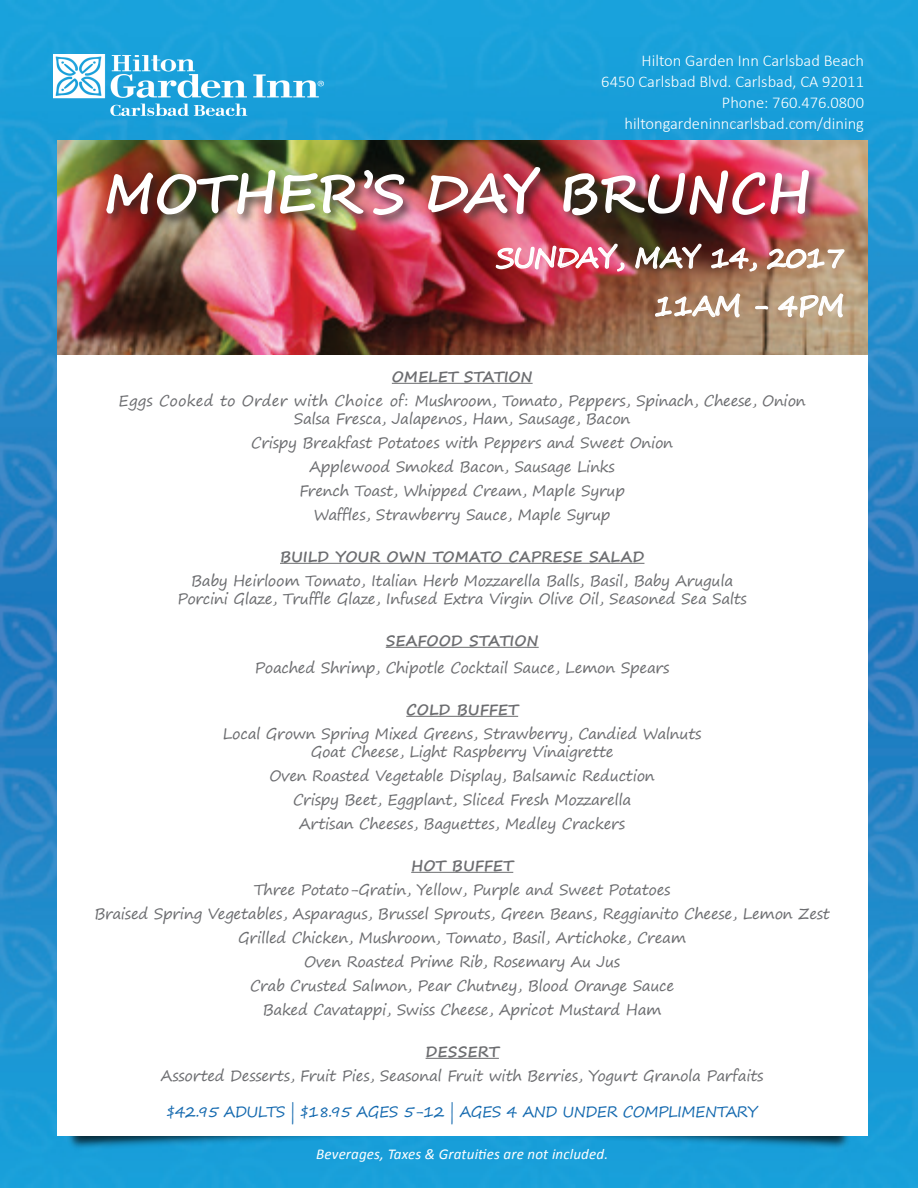
<style>
.page{position:relative;width:918px;height:1188px;background:#fff}
.page>*{position:absolute;margin:0;border:0;box-sizing:border-box;transform-origin:0 0}
.t1{font:700 54px "Segoe Script";letter-spacing:-.025em;color:#fff}
.t2{font:27px "Segoe Script";letter-spacing:-.02em;color:#fff}
.t3{font:300 16.5px "Calibri";color:#fff}
.t4{font:15px "Segoe Print";letter-spacing:-.02em;color:#6c6d70}
.t5{font:700 15px "Segoe Print";letter-spacing:.01em;color:#6c6d70}
.t6{font:15px "Segoe Print";letter-spacing:-.03em;color:#1469af}
.t7{font:italic 15px "Calibri";letter-spacing:.01em;color:#fff}
</style>
<div class="page">
<img style="left:0;top:0;width:918px;height:1188px">
<img style="left:54px;top:54px;width:270px;height:62px">
<img style="left:57px;top:1136px;width:388px;height:17px">
<img style="left:471px;top:1136px;width:388px;height:17px">
<div style="left:57px;top:164px;width:810px;height:972px;background:#fff"></div>
<hr style="left:392px;top:383px;width:141px;height:1px;background:#6c6d70">
<hr style="left:280px;top:563px;width:364px;height:1px;background:#6c6d70">
<hr style="left:386px;top:647px;width:153px;height:1px;background:#6c6d70">
<hr style="left:406px;top:716px;width:112px;height:1px;background:#6c6d70">
<hr style="left:411px;top:872px;width:102px;height:1px;background:#6c6d70">
<hr style="left:426px;top:1058px;width:73px;height:1px;background:#6c6d70">
<img style="left:57px;top:140px;width:810px;height:214px">
<div style="left:104px;top:165px;width:717px;height:63px;background:#231f20;opacity:.75"></div>
<img style="left:495px;top:229px;width:131px;height:56px">
<svg style="left:634px;top:243px;width:69px;height:32px;background:#806454"></svg>
<svg style="left:710px;top:240px;width:48px;height:33px;background:#9a5e58"></svg>
<svg style="left:766px;top:248px;width:80px;height:22px;background:#c5a590"></svg>
<svg style="left:654px;top:290px;width:87px;height:31px;background:#b6967e"></svg>
<svg style="left:754px;top:305px;width:15px;height:6px"></svg>
<svg style="left:777px;top:288px;width:68px;height:33px;background:#c9b59c"></svg>
<p class="t3" style="left:642px;top:51px;width:224px">Hilton Garden Inn Carlsbad Beach</p>
<p class="t3" style="left:601px;top:72px;width:264px">6450 Carlsbad Blvd. Carlsbad, CA 92011</p>
<p class="t3" style="left:722px;top:93px;width:144px">Phone: 760.476.0800</p>
<p class="t3" style="left:624px;top:114px;width:241px">hiltongardeninncarlsbad.com/dining</p>
<p class="t1" style="left:104px;top:150px;width:708px">MOTHER’S DAY BRUNCH</p>
<p class="t2" style="left:496px;top:236px;width:350px">SUNDAY, MAY 14, 2017</p>
<p class="t2" style="left:654px;top:284px;width:192px">11AM - 4PM</p>
<p class="t5" style="left:392px;top:363px;width:142px">OMELET STATION</p>
<p class="t4" style="left:119px;top:387px;width:689px">Eggs Cooked to Order with Choice of: Mushroom, Tomato, Peppers, Spinach, Cheese, Onion</p>
<p class="t4" style="left:294px;top:405px;width:338px">Salsa Fresca, Jalapenos, Ham, Sausage, Bacon</p>
<p class="t4" style="left:251px;top:429px;width:424px">Crispy Breakfast Potatoes with Peppers and Sweet Onion</p>
<p class="t4" style="left:310px;top:453px;width:307px">Applewood Smoked Bacon, Sausage Links</p>
<p class="t4" style="left:299px;top:477px;width:327px">French Toast, Whipped Cream, Maple Syrup</p>
<p class="t4" style="left:314px;top:501px;width:298px">Waffles, Strawberry Sauce, Maple Syrup</p>
<p class="t5" style="left:280px;top:543px;width:366px">BUILD YOUR OWN TOMATO CAPRESE SALAD</p>
<p class="t4" style="left:191px;top:567px;width:544px">Baby Heirloom Tomato, Italian Herb Mozzarella Balls, Basil, Baby Arugula</p>
<p class="t4" style="left:177px;top:585px;width:571px">Porcini Glaze, Truffle Glaze, Infused Extra Virgin Olive Oil, Seasoned Sea Salts</p>
<p class="t5" style="left:386px;top:627px;width:154px">SEAFOOD STATION</p>
<p class="t4" style="left:255px;top:654px;width:416px">Poached Shrimp, Chipotle Cocktail Sauce, Lemon Spears</p>
<p class="t5" style="left:406px;top:696px;width:113px">COLD BUFFET</p>
<p class="t4" style="left:223px;top:720px;width:480px">Local Grown Spring Mixed Greens, Strawberry, Candied Walnuts</p>
<p class="t4" style="left:311px;top:738px;width:305px">Goat Cheese, Light Raspberry Vinaigrette</p>
<p class="t4" style="left:270px;top:762px;width:387px">Oven Roasted Vegetable Display, Balsamic Reduction</p>
<p class="t4" style="left:293px;top:786px;width:340px">Crispy Beet, Eggplant, Sliced Fresh Mozzarella</p>
<p class="t4" style="left:299px;top:810px;width:328px">Artisan Cheeses, Baguettes, Medley Crackers</p>
<p class="t5" style="left:411px;top:852px;width:104px">HOT BUFFET</p>
<p class="t4" style="left:254px;top:876px;width:418px">Three Potato-Gratin, Yellow, Purple and Sweet Potatoes</p>
<p class="t4" style="left:94px;top:900px;width:737px">Braised Spring Vegetables, Asparagus, Brussel Sprouts, Green Beans, Reggianito Cheese, Lemon Zest</p>
<p class="t4" style="left:238px;top:924px;width:449px">Grilled Chicken, Mushroom, Tomato, Basil, Artichoke, Cream</p>
<p class="t4" style="left:304px;top:948px;width:318px">Oven Roasted Prime Rib, Rosemary Au Jus</p>
<p class="t4" style="left:250px;top:972px;width:426px">Crab Crusted Salmon, Pear Chutney, Blood Orange Sauce</p>
<p class="t4" style="left:263px;top:996px;width:400px">Baked Cavatappi, Swiss Cheese, Apricot Mustard Ham</p>
<p class="t5" style="left:426px;top:1038px;width:75px">DESSERT</p>
<p class="t4" style="left:161px;top:1062px;width:604px">Assorted Desserts, Fruit Pies, Seasonal Fruit with Berries, Yogurt Granola Parfaits</p>
<p class="t6" style="left:167px;top:1098px;width:592px">$42.95 ADULTS | $18.95 AGES 5-12 | AGES 4 AND UNDER COMPLIMENTARY</p>
<p class="t7" style="left:316px;top:1144px;width:293px">Beverages, Taxes &amp; Gratuities are not included.</p>
</div>
